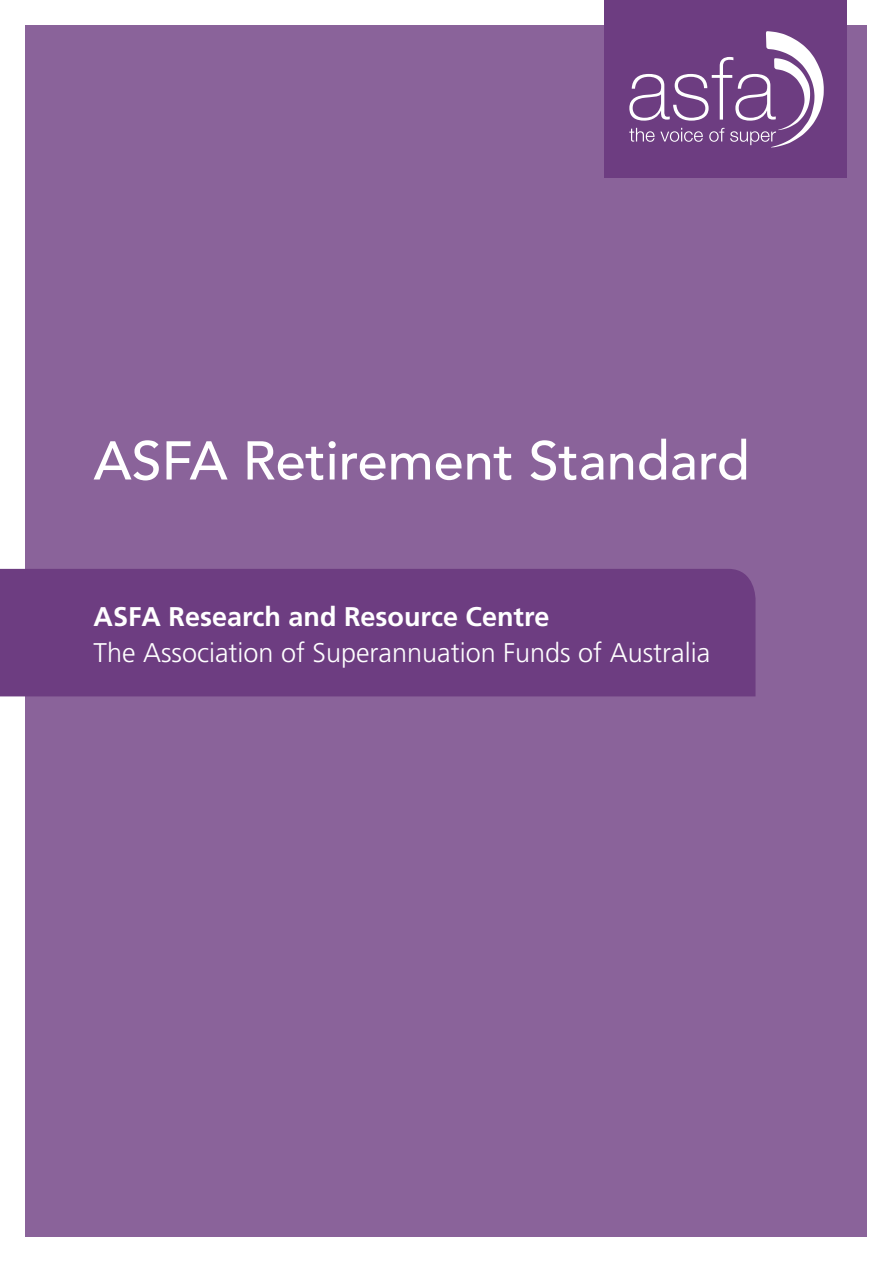
<style>
.page{position:relative;width:893px;height:1263px;background:#fff}
.page>*{position:absolute;margin:0;border:0;box-sizing:border-box;transform-origin:0 0}
.t1{font:500 54px "Avenir";color:#fff}
.t2{font:300 27px "Frutiger";color:#fff}
.t3{font:700 27px "Frutiger";color:#fff}
</style>
<div class="page">
<div style="left:26px;top:26px;width:841px;height:1211px;background:#8a639a"></div>
<div style="left:604px;top:0;width:242px;height:178px;background:#6d3d81"></div>
<svg style="left:629px;top:31px;width:195px;height:116px"></svg>
<div style="left:0;top:569px;width:755px;height:127px;background:#6d3d81"></div>
<p class="t1" style="left:94px;top:414px;width:658px">ASFA Retirement Standard</p>
<p class="t3" style="left:94px;top:601px;width:458px">ASFA Research and Resource Centre</p>
<p class="t2" style="left:94px;top:637px;width:618px">The Association of Superannuation Funds of Australia</p>
</div>
